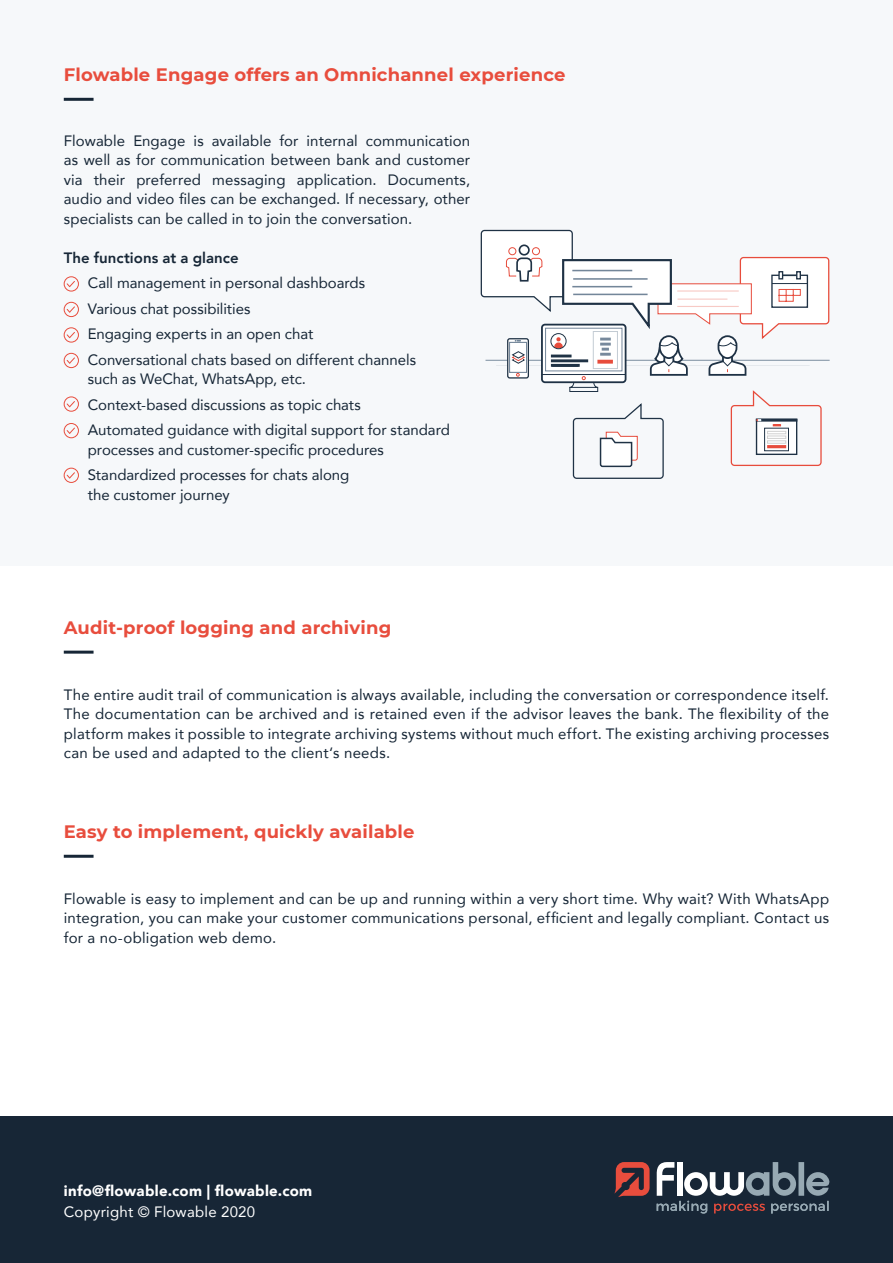
<style>
.page{position:relative;width:893px;height:1263px;background:#fff}
.page>*{position:absolute;margin:0;border:0;box-sizing:border-box;transform-origin:0 0}
.t1{font:700 18px "Montserrat";letter-spacing:.01em;color:#e84d3d}
.t2{font:15px/19.5px "Avenir";color:#162636;text-align:justify}
.t3{font:900 15px "Avenir";letter-spacing:.02em;color:#fff}
.t4{font:15px "Avenir";letter-spacing:.015em;color:#fff}
.t5{font:800 15px "Avenir";color:#162636}
</style>
<div class="page">
<div style="left:0;top:1116px;width:893px;height:147px;background:#172636"></div>
<svg style="left:656px;top:1162px;width:174px;height:51px"></svg>
<svg style="left:614px;top:1162px;width:36px;height:35px"></svg>
<div style="left:0;top:0;width:893px;height:566px;background:#f6f8fa"></div>
<svg style="left:481px;top:230px;width:349px;height:249px"></svg>
<hr style="left:572px;top:270px;width:60px;height:1px;background:#738699">
<hr style="left:572px;top:286px;width:60px;height:1px;background:#738699">
<hr style="left:573px;top:294px;width:75px;height:1px;background:#738699">
<hr style="left:573px;top:278px;width:75px;height:2px;background:#738699">
<svg style="left:66px;top:281px;width:9px;height:7px"></svg>
<div style="left:64px;top:276px;width:15px;height:15px;border:1px solid #e84d3d;border-radius:50%"></div>
<svg style="left:66px;top:306px;width:9px;height:7px"></svg>
<div style="left:64px;top:302px;width:15px;height:15px;border:1px solid #e84d3d;border-radius:50%"></div>
<svg style="left:66px;top:332px;width:9px;height:7px"></svg>
<div style="left:64px;top:327px;width:15px;height:15px;border:1px solid #e84d3d;border-radius:50%"></div>
<hr style="left:64px;top:98px;width:30px;height:3px;background:#162636">
<svg style="left:66px;top:357px;width:9px;height:7px"></svg>
<div style="left:64px;top:353px;width:15px;height:15px;border:1px solid #e84d3d;border-radius:50%"></div>
<svg style="left:66px;top:401px;width:9px;height:7px"></svg>
<div style="left:64px;top:396px;width:15px;height:16px;border:1px solid #e84d3d;border-radius:50%"></div>
<svg style="left:66px;top:427px;width:9px;height:7px"></svg>
<div style="left:64px;top:423px;width:15px;height:15px;border:1px solid #e84d3d;border-radius:50%"></div>
<svg style="left:66px;top:472px;width:9px;height:7px"></svg>
<div style="left:64px;top:468px;width:15px;height:15px;border:1px solid #e84d3d;border-radius:50%"></div>
<hr style="left:64px;top:855px;width:30px;height:3px;background:#162636">
<hr style="left:64px;top:651px;width:30px;height:3px;background:#162636">
<p class="t1" style="left:64px;top:62px;width:503px">Flowable Engage offers an Omnichannel experience</p>
<p class="t2" style="left:64px;top:130px;width:408px">Flowable Engage is available for internal communication as well as for communication between bank and customer via their preferred messaging application. Documents, audio and video files can be exchanged. If necessary, other specialists can be called in to join the conversation.</p>
<p class="t5" style="left:64px;top:246px;width:176px">The functions at a glance</p>
<p class="t2" style="left:88px;top:270px;width:330px;line-height:25.5px;text-align:left">Call management in personal dashboards Various chat possibilities<br>Engaging experts in an open chat Conversational chats based on different channels</p>
<p class="t2" style="left:88px;top:366px;width:364px;line-height:25.5px;text-align:left">such as WeChat, WhatsApp, etc.<br>Context-based discussions as topic chats<br>Automated guidance with digital support for standard</p>
<p class="t2" style="left:88px;top:436px;width:298px;line-height:25.5px">processes and customer-specific procedures<br>Standardized processes for chats along</p>
<p class="t2" style="left:88px;top:484px;width:143px">the customer journey</p>
<p class="t1" style="left:64px;top:615px;width:329px">Audit-proof logging and archiving</p>
<p class="t2" style="left:64px;top:684px;width:767px">The entire audit trail of communication is always available, including the conversation or correspondence itself.<br>The documentation can be archived and is retained even if the advisor leaves the bank. The flexibility of the platform makes it possible to integrate archiving systems without much effort. The existing archiving processes can be used and adapted to the client‘s needs.</p>
<p class="t1" style="left:64px;top:819px;width:352px">Easy to implement, quickly available</p>
<p class="t2" style="left:64px;top:888px;width:767px">Flowable is easy to implement and can be up and running within a very short time. Why wait? With WhatsApp integration, you can make your customer communications personal, efficient and legally compliant. Contact us for a no-obligation web demo.</p>
<p class="t3" style="left:64px;top:1178px;width:250px">info@flowable.com | flowable.com</p>
<p class="t4" style="left:64px;top:1200px;width:193px">Copyright © Flowable 2020</p>
</div>
